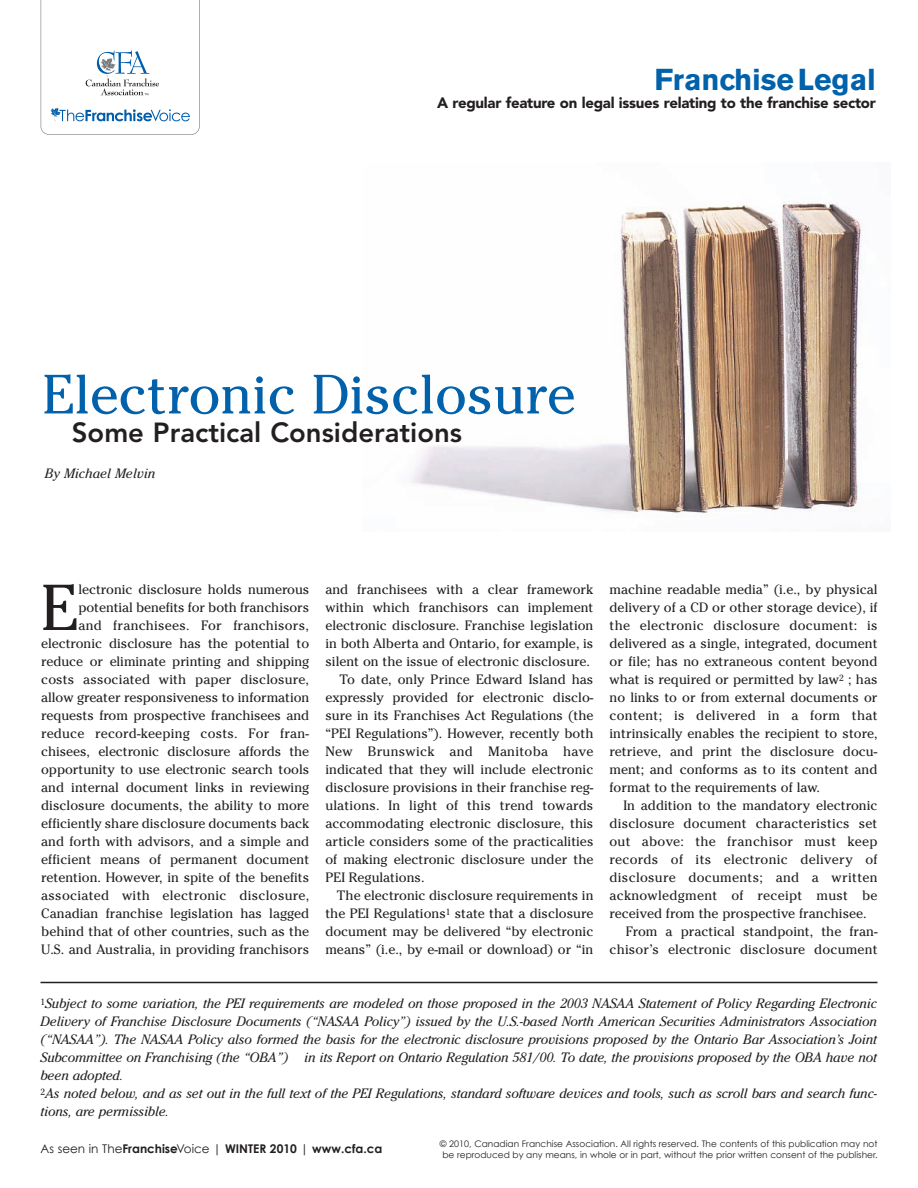
<style>
.page{position:relative;width:918px;height:1188px;background:#fff}
.page>*{position:absolute;margin:0;border:0;box-sizing:border-box;transform-origin:0 0}
.t1{font:64.35px "Cheltenham Std";color:#231f20}
.t2{font:54.9px "Cheltenham Std";color:#0161aa}
.t3{font:700 30px "Akzidenz Grotesk BE";color:#0161aa}
.t4{font:800 27.45px "Avenir LT Std";color:#231f20}
.t5{font:900 15px "Avenir LT Std";letter-spacing:-.02em;color:#231f20}
.t6{font:13.5px/18px "Cheltenham Std";color:#231f20;text-align:right}
.t7{font:italic 13.5px/18px "Cheltenham Std";letter-spacing:-.01em;color:#231f20}
.t8{font:13.5px "Cheltenham Std";letter-spacing:.02em;color:#231f20}
.t9{font:700 12px "Century Gothic";color:#231f20}
.t10{font:9px/11.2px "Century Gothic";color:#231f20}
.s1{font-weight:400}
</style>
<div class="page">
<svg style="left:40px;top:0;width:160px;height:135px"></svg>
<img style="left:411px;top:201px;width:451px;height:316px">
<hr style="left:40px;top:982px;width:838px;height:1px;background:#231f20">
<h3 class="t3" style="left:655px;top:68px;width:223px">Franchise Legal</h3>
<p class="t5" style="left:437px;top:97px;width:440px">A regular feature on legal issues relating to the franchise sector</p>
<h2 class="t2" style="left:43px;top:362px;width:534px">Electronic Disclosure</h2>
<h3 class="t4" style="left:72px;top:422px;width:392px">Some Practical Considerations</h3>
<p class="t7" style="left:45px;top:465px;width:112px">By Michael Melvin</p>
<h1 class="t1" style="left:41px;top:570px;width:39px">E</h1>
<p class="t6" style="left:41px;top:580px;width:270px">lectronic disclosure holds numerous potential benefits for both franchisors<br>and franchisees. For franchisors, electronic disclosure has the potential to reduce or eliminate printing and shipping costs associated with paper disclosure, allow greater responsiveness to information requests from prospective franchisees and reduce record-keeping costs. For fran&shy;chisees, electronic disclosure affords the opportunity to use electronic search tools and internal document links in reviewing disclosure documents, the ability to more efficiently share disclosure documents back and forth with advisors, and a simple and efficient means of permanent document retention. However, in spite of the benefits associated with electronic disclosure, Canadian franchise legislation has lagged behind that of other countries, such as the U.S. and Australia, in providing franchisors</p>
<p class="t6" style="left:325px;top:580px;width:269px">and franchisees with a clear framework</p>
<p class="t6" style="left:325px;top:598px;width:270px">within which franchisors can implement</p>
<p class="t6" style="left:325px;top:616px;width:270px">electronic disclosure. Franchise legislation</p>
<p class="t6" style="left:325px;top:634px;width:270px">in both Alberta and Ontario, for example, is</p>
<p class="t6" style="left:325px;top:652px;width:266px">silent on the issue of electronic disclosure.</p>
<p class="t6" style="left:340px;top:670px;width:255px">To date, only Prince Edward Island has</p>
<p class="t6" style="left:325px;top:688px;width:270px">expressly provided for electronic disclo-</p>
<p class="t6" style="left:325px;top:706px;width:270px">sure in its Franchises Act Regulations (the</p>
<p class="t6" style="left:325px;top:724px;width:270px">“PEI Regulations”). However, recently both</p>
<p class="t8" style="left:325px;top:743px;width:270px">New Brunswick and Manitoba have</p>
<p class="t6" style="left:325px;top:760px;width:270px">indicated that they will include electronic</p>
<p class="t6" style="left:325px;top:778px;width:270px">disclosure provisions in their franchise reg-</p>
<p class="t6" style="left:325px;top:796px;width:270px">ulations. In light of this trend towards</p>
<p class="t6" style="left:325px;top:814px;width:270px">accommodating electronic disclosure, this</p>
<p class="t6" style="left:325px;top:832px;width:270px">article considers some of the practicalities</p>
<p class="t6" style="left:325px;top:850px;width:270px">of making electronic disclosure under the</p>
<p class="t6" style="left:325px;top:868px;width:101px">PEI Regulations.</p>
<p class="t6" style="left:337px;top:886px;width:258px">The electronic disclosure requirements in</p>
<p class="t6" style="left:325px;top:904px;width:269px">the PEI Regulations<sup>1</sup> state that a disclosure</p>
<p class="t6" style="left:325px;top:922px;width:270px">document may be delivered “by electronic</p>
<p class="t6" style="left:325px;top:940px;width:270px">means” (i.e., by e-mail or download) or “in</p>
<p class="t6" style="left:610px;top:580px;width:270px;text-align:justify">machine readable media” (i.e., by physical delivery of a CD or other storage device), if the electronic disclosure document: is delivered as a single, integrated, document or file; has no extraneous content beyond what is required or permitted by law<sup>2</sup> ; has no links to or from external documents or content; is delivered in a form that intrinsically enables the recipient to store, retrieve, and print the disclosure docu&shy;ment; and conforms as to its content and format to the requirements of law.</p>
<p class="t6" style="left:623px;top:796px;width:256px">In addition to the mandatory electronic</p>
<p class="t6" style="left:610px;top:814px;width:269px">disclosure document characteristics set</p>
<p class="t8" style="left:610px;top:833px;width:270px">out above: the franchisor must keep</p>
<p class="t8" style="left:610px;top:851px;width:270px">records of its electronic delivery of</p>
<p class="t8" style="left:610px;top:869px;width:270px">disclosure documents; and a written</p>
<p class="t8" style="left:610px;top:887px;width:270px">acknowledgment of receipt must be</p>
<p class="t6" style="left:610px;top:904px;width:259px">received from the prospective franchisee.</p>
<p class="t6" style="left:626px;top:922px;width:253px">From a practical standpoint, the fran-</p>
<p class="t6" style="left:610px;top:940px;width:270px">chisor’s electronic disclosure document</p>
<p class="t7" style="left:40px;top:996px;width:838px"><sup>1</sup>Subject to some variation, the PEI requirements are modeled on those proposed in the 2003 NASAA Statement of Policy Regarding Electronic Delivery of Franchise Disclosure Documents (“NASAA Policy”) issued by the U.S.-based North American Securities Administrators Association (“NASAA”). The NASAA Policy also formed the basis for the electronic disclosure provisions proposed by the Ontario Bar Association’s Joint Subcommittee on Franchising (the “OBA”) in its Report on Ontario Regulation 581/00. To date, the provisions proposed by the OBA have not been adopted.<br><sup>2</sup>As noted below, and as set out in the full text of the PEI Regulations, standard software devices and tools, such as scroll bars and search func&shy;tions, are permissible.</p>
<p class="t9" style="left:40px;top:1141px;width:343px"><span class="s1">As seen in The</span>Franchise<span class="s1">Voice |</span> WINTER 2010 <span class="s1">|</span> www.cfa.ca</p>
<p class="t10" style="left:440px;top:1138px;width:439px">© 2010, Canadian Franchise Association. All rights reserved. The contents of this publication may not be reproduced by any means, in whole or in part, without the prior written consent of the publisher.</p>
</div>
